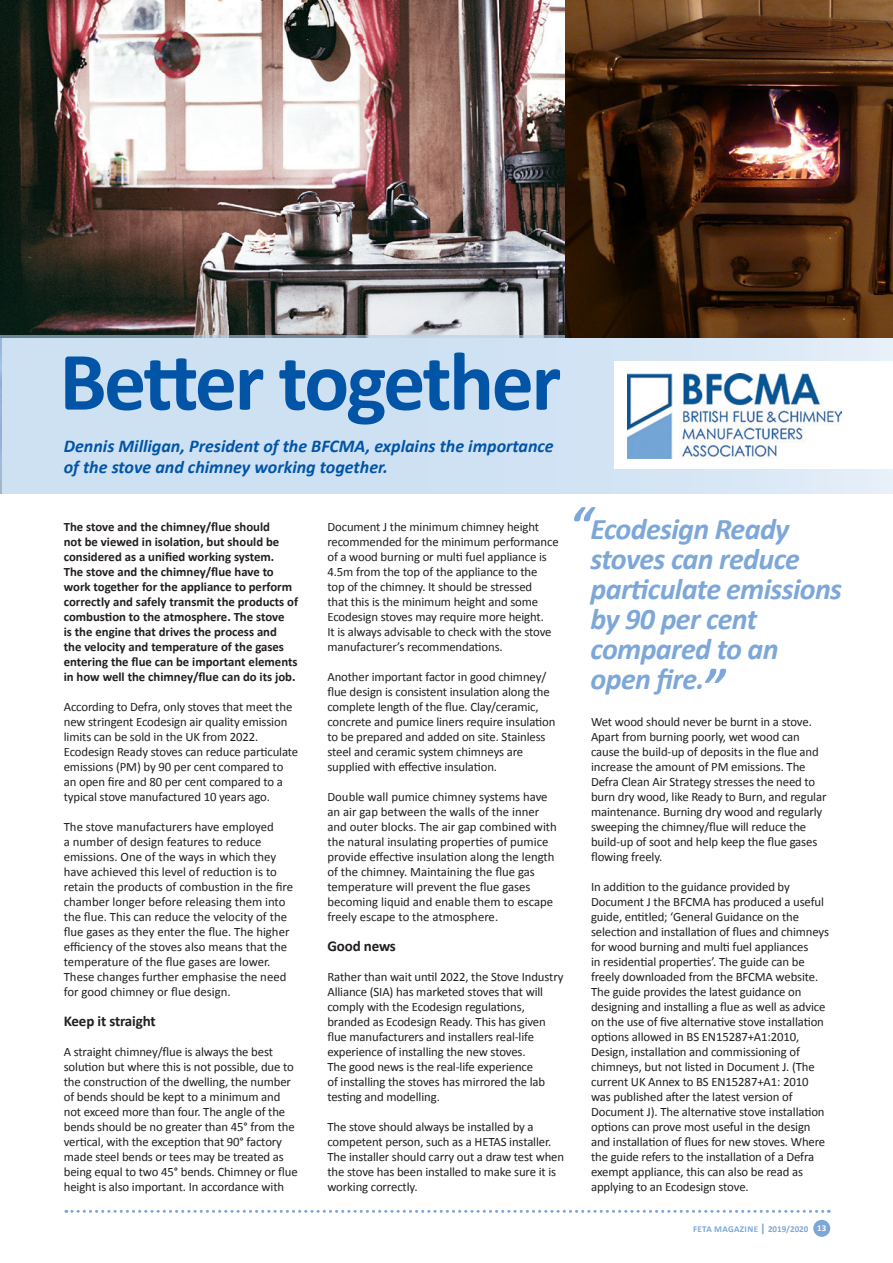
<style>
.page{position:relative;width:893px;height:1263px;background:#fff}
.page>*{position:absolute;margin:0;border:0;box-sizing:border-box;transform-origin:0 0}
.t1{font:700 84px "Calibri";letter-spacing:-.03em;color:#0154a6}
.t2{font:italic 700 30px/30px "Calibri";letter-spacing:-.02em;color:#7ca7d8}
.t3{font:italic 700 18px/21px "Calibri";color:#0154a6}
.t4{font:700 15px "Calibri";letter-spacing:-.01em;color:#231f20}
.t5{font:12.75px/15px "Calibri";letter-spacing:-.01em;color:#231f20}
.t6{font:700 12.75px/15px "Calibri";color:#231f20}
.t7{font:700 9px "Calibri";letter-spacing:.025em;color:#7ca7d8}
.s1{font-size:12px}
.s2{color:#fff}
</style>
<div class="page">
<svg style="left:66px;top:1210px;width:763px;height:3px"></svg>
<div style="left:813px;top:1220px;width:17px;height:17px;background:#7ca7d8;border-radius:50%"></div>
<img style="left:0;top:0;width:893px;height:336px">
<div style="left:0;top:336px;width:893px;height:157px;background:linear-gradient(to right,#c7def2,#ddeaf6)"></div>
<svg style="left:574px;top:507px;width:21px;height:14px"></svg>
<svg style="left:705px;top:669px;width:21px;height:14px"></svg>
<div style="left:614px;top:361px;width:279px;height:108px;background:#fff"></div>
<img style="left:627px;top:374px;width:215px;height:85px">
<h1 class="t1" style="left:60px;top:330px;width:503px">Better together</h1>
<h3 class="t3" style="left:64px;top:434px;width:491px">Dennis Milligan, President of the BFCMA, explains the importance of the stove and chimney working together.</h3>
<p class="t6" style="left:64px;top:518px;width:236px">The stove and the chimney/flue should<br>not be viewed in isolation, but should be considered as a unified working system.<br>The stove and the chimney/flue have to work together for the appliance to perform correctly and safely transmit the products of combustion to the atmosphere. The stove<br>is the engine that drives the process and<br>the velocity and temperature of the gases entering the flue can be important elements in how well the chimney/flue can do its job.</p>
<p class="t5" style="left:64px;top:698px;width:236px">According to Defra, only stoves that meet the new stringent Ecodesign air quality emission limits can be sold in the UK from 2022.<br>Ecodesign Ready stoves can reduce particulate emissions (PM) by 90 per cent compared to an open fire and 80 per cent compared to a typical stove manufactured 10 years ago.</p>
<p class="t5" style="left:64px;top:818px;width:231px">The stove manufacturers have employed<br>a number of design features to reduce emissions. One of the ways in which they have achieved this level of reduction is to retain the products of combustion in the fire chamber longer before releasing them into the flue. This can reduce the velocity of the flue gases as they enter the flue. The higher efficiency of the stoves also means that the temperature of the flue gases are lower.<br>These changes further emphasise the need for good chimney or flue design.</p>
<p class="t4" style="left:64px;top:1012px;width:93px">Keep it straight</p>
<p class="t5" style="left:64px;top:1043px;width:235px">A straight chimney/flue is always the best solution but where this is not possible, due to the construction of the dwelling, the number of bends should be kept to a minimum and not exceed more than four. The angle of the bends should be no greater than 45° from the vertical, with the exception that 90° factory made steel bends or tees may be treated as being equal to two 45° bends. Chimney or flue height is also important. In accordance with</p>
<p class="t5" style="left:327px;top:518px;width:233px">Document J the minimum chimney height recommended for the minimum performance of a wood burning or multi fuel appliance is 4.5m from the top of the appliance to the<br>top of the chimney. It should be stressed<br>that this is the minimum height and some Ecodesign stoves may require more height.<br>It is always advisable to check with the stove manufacturer’s recommendations.</p>
<p class="t5" style="left:327px;top:668px;width:230px">Another important factor in good chimney/ flue design is consistent insulation along the complete length of the flue. Clay/ceramic, concrete and pumice liners require insulation to be prepared and added on site. Stainless steel and ceramic system chimneys are supplied with effective insulation.</p>
<p class="t5" style="left:327px;top:788px;width:231px">Double wall pumice chimney systems have an air gap between the walls of the inner and outer blocks. The air gap combined with the natural insulating properties of pumice provide effective insulation along the length of the chimney. Maintaining the flue gas temperature will prevent the flue gases becoming liquid and enable them to escape freely escape to the atmosphere.</p>
<p class="t4" style="left:327px;top:937px;width:70px">Good news</p>
<p class="t5" style="left:327px;top:968px;width:238px">Rather than wait until 2022, the Stove Industry Alliance (SIA) has marketed stoves that will comply with the Ecodesign regulations, branded as Ecodesign Ready. This has given flue manufacturers and installers real-life experience of installing the new stoves.<br>The good news is the real-life experience<br>of installing the stoves has mirrored the lab testing and modelling.</p>
<p class="t5" style="left:327px;top:1118px;width:238px">The stove should always be installed by a competent person, such as a HETAS installer.<br>The installer should carry out a draw test when the stove has been installed to make sure it is working correctly.</p>
<h2 class="t2" style="left:590px;top:513px;width:253px">Ecodesign Ready stoves can reduce particulate emissions by 90 per cent compared to an open fire.</h2>
<p class="t5" style="left:591px;top:714px;width:237px">Wet wood should never be burnt in a stove.<br>Apart from burning poorly, wet wood can cause the build-up of deposits in the flue and increase the amount of PM emissions. The Defra Clean Air Strategy stresses the need to burn dry wood, like Ready to Burn, and regular maintenance. Burning dry wood and regularly sweeping the chimney/flue will reduce the build-up of soot and help keep the flue gases flowing freely.</p>
<p class="t5" style="left:591px;top:879px;width:239px">In addition to the guidance provided by Document J the BFCMA has produced a useful guide, entitled; ‘General Guidance on the selection and installation of flues and chimneys for wood burning and multi fuel appliances<br>in residential properties’. The guide can be freely downloaded from the BFCMA website.<br>The guide provides the latest guidance on designing and installing a flue as well as advice on the use of five alternative stove installation options allowed in BS EN15287+A1:2010, Design, installation and commissioning of chimneys, but not listed in Document J. (The current UK Annex to BS EN15287+A1: 2010 was published after the latest version of Document J). The alternative stove installation options can prove most useful in the design and installation of flues for new stoves. Where the guide refers to the installation of a Defra exempt appliance, this can also be read as applying to an Ecodesign stove.</p>
<p class="t7" style="left:693px;top:1223px;width:135px">FETA MAGAZINE <span class="s1">|</span> 2019/2020 <span class="s2">13</span></p>
</div>
